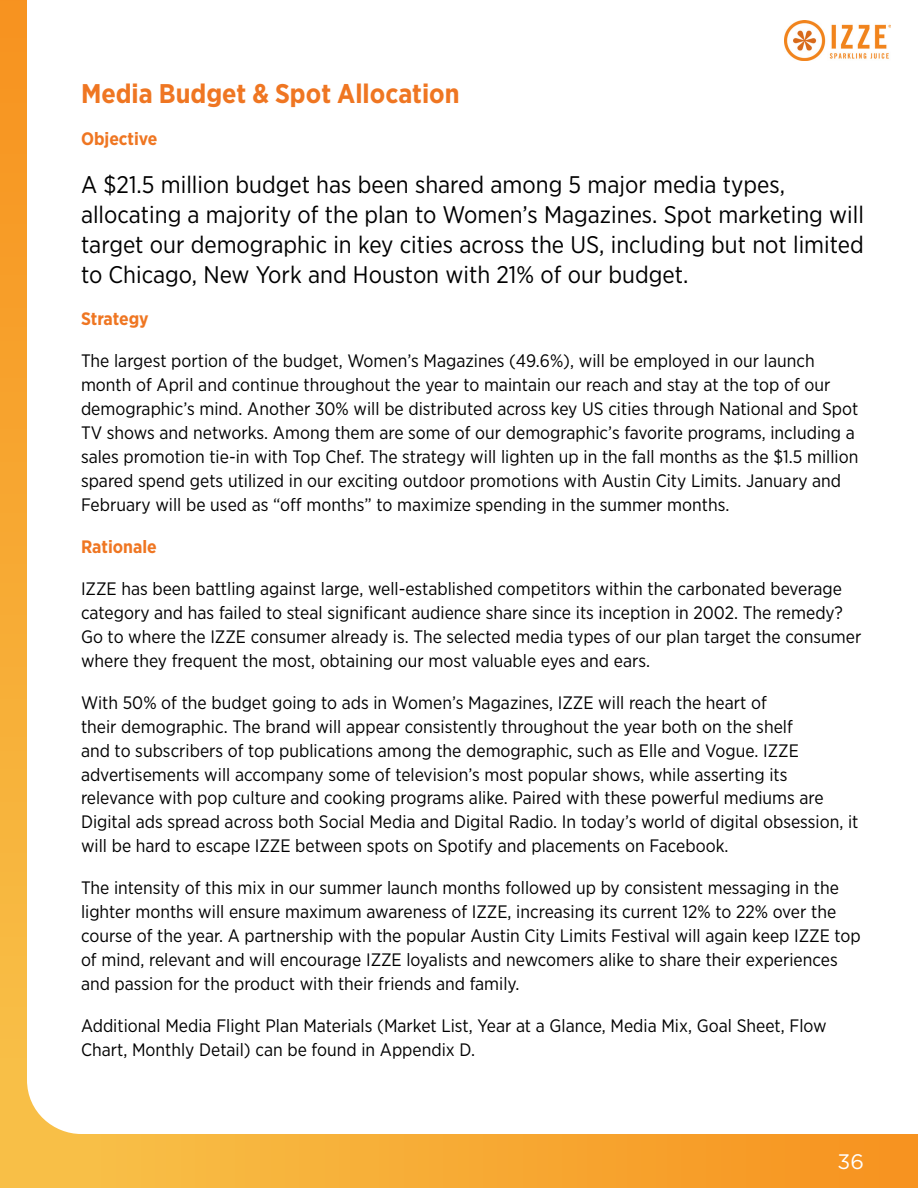
<style>
.page{position:relative;width:918px;height:1188px;background:#fff}
.page>*{position:absolute;margin:0;border:0;box-sizing:border-box;transform-origin:0 0}
.t1{font:700 27px "Gotham Narrow";color:#ef7622}
.t2{font:24px/30px "Gotham Narrow";color:#000}
.t3{font:21px "Gotham";color:#fff}
.t4{font:18px/24px "Gotham Narrow";color:#000}
.t5{font:700 18px "Gotham Narrow";color:#ef7622}
</style>
<div class="page">
<div style="left:0;top:0;width:27px;height:1188px;background:linear-gradient(to bottom,#f7921f,#f8c34b)"></div>
<div style="left:0;top:1134px;width:918px;height:54px;background:linear-gradient(to right,#f8c34a,#f7921f)"></div>
<img style="left:784px;top:20px;width:107px;height:41px">
<svg style="left:27px;top:1083px;width:51px;height:51px"></svg>
<h1 class="t1" style="left:81px;top:76px;width:380px">Media Budget &amp; Spot Allocation</h1>
<p class="t5" style="left:81px;top:127px;width:78px">Objective</p>
<p class="t2" style="left:81px;top:169px;width:784px">A $21.5 million budget has been shared among 5 major media types, allocating a majority of the plan to Women’s Magazines. Spot marketing will target our demographic in key cities across the US, including but not limited to Chicago, New York and Houston with 21% of our budget.</p>
<p class="t5" style="left:81px;top:307px;width:69px">Strategy</p>
<p class="t4" style="left:81px;top:348px;width:779px">The largest portion of the budget, Women’s Magazines (49.6%), will be employed in our launch month of April and continue throughout the year to maintain our reach and stay at the top of our demographic’s mind. Another 30% will be distributed across key US cities through National and Spot TV shows and networks. Among them are some of our demographic’s favorite programs, including a sales promotion tie-in with Top Chef. The strategy will lighten up in the fall months as the $1.5 million spared spend gets utilized in our exciting outdoor promotions with Austin City Limits. January and February will be used as “off months” to maximize spending in the summer months.</p>
<p class="t5" style="left:81px;top:535px;width:77px">Rationale</p>
<p class="t4" style="left:81px;top:576px;width:782px">IZZE has been battling against large, well-established competitors within the carbonated beverage category and has failed to steal significant audience share since its inception in 2002. The remedy?<br>Go to where the IZZE consumer already is. The selected media types of our plan target the consumer where they frequent the most, obtaining our most valuable eyes and ears.</p>
<p class="t4" style="left:81px;top:690px;width:779px">With 50% of the budget going to ads in Women’s Magazines, IZZE will reach the heart of<br>their demographic. The brand will appear consistently throughout the year both on the shelf<br>and to subscribers of top publications among the demographic, such as Elle and Vogue. IZZE advertisements will accompany some of television’s most popular shows, while asserting its relevance with pop culture and cooking programs alike. Paired with these powerful mediums are Digital ads spread across both Social Media and Digital Radio. In today’s world of digital obsession, it will be hard to escape IZZE between spots on Spotify and placements on Facebook.</p>
<p class="t4" style="left:81px;top:876px;width:781px">The intensity of this mix in our summer launch months followed up by consistent messaging in the lighter months will ensure maximum awareness of IZZE, increasing its current 12% to 22% over the course of the year. A partnership with the popular Austin City Limits Festival will again keep IZZE top of mind, relevant and will encourage IZZE loyalists and newcomers alike to share their experiences and passion for the product with their friends and family.</p>
<p class="t4" style="left:81px;top:1014px;width:747px">Additional Media Flight Plan Materials (Market List, Year at a Glance, Media Mix, Goal Sheet, Flow<br>Chart, Monthly Detail) can be found in Appendix D.</p>
<p class="t3" style="left:838px;top:1148px;width:28px">36</p>
</div>
